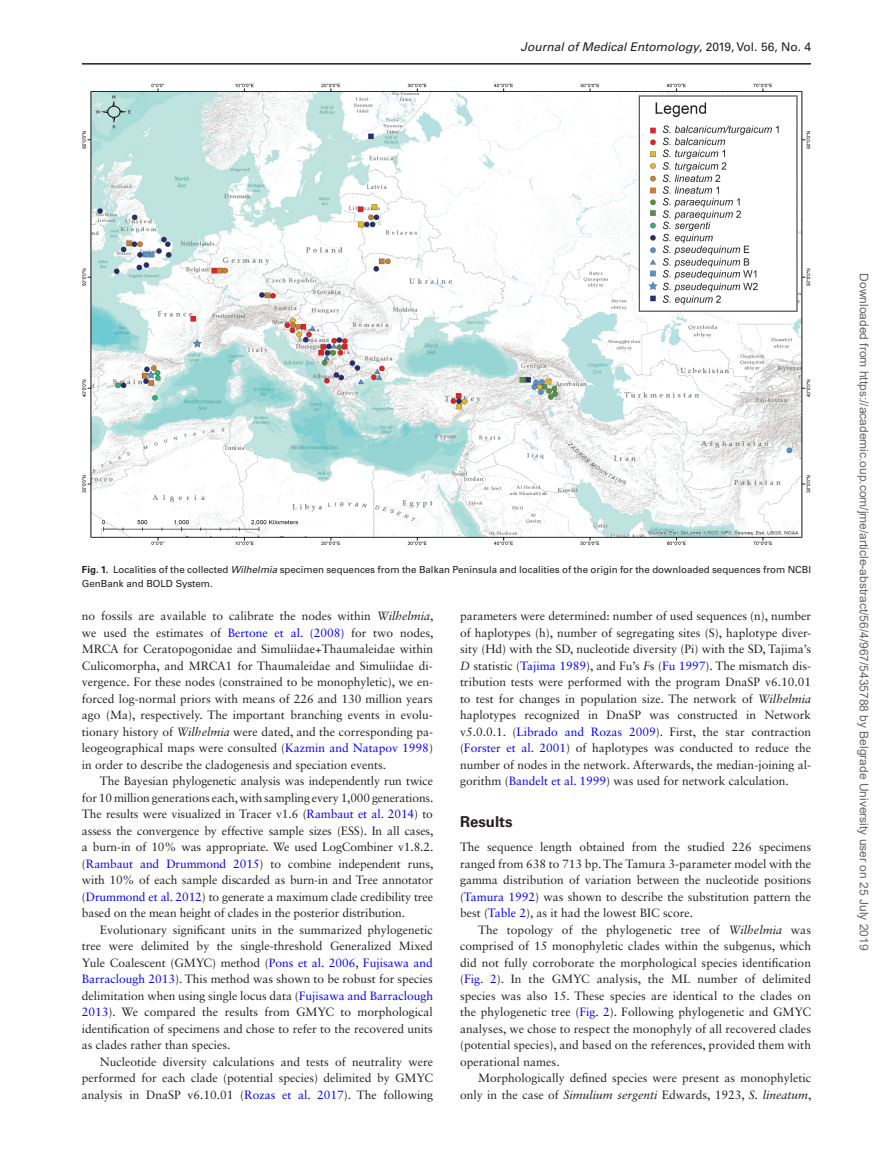
<style>
.page{position:relative;width:893px;height:1174px;background:#fff}
.page>*{position:absolute;margin:0;border:0;box-sizing:border-box;transform-origin:0 0}
.t1{font:700 15px "Univers LT Std";color:#231f20}
.t2{font:12px/16.5px "Sabon LT Std";color:#231f20;text-align:justify}
.t3{font:12px "Arial";color:#666}
.t4{font:italic 12px "Univers LT Std";color:#231f20}
.t5{font:9.75px/14.2px "Univers LT Std";color:#231f20}
.s1{font-style:normal}
.s2{font-weight:700}
.s3{font-style:italic}
.s4{color:#00f}
</style>
<div class="page">
<hr style="left:82px;top:63px;width:729px;height:2px;background:#231f20">
<img style="left:82px;top:83px;width:729px;height:462px">
<p class="t4" style="left:521px;top:40px;width:292px">Journal of Medical Entomology<span class="s1">, 2019, Vol. 56, No. 4</span></p>
<p class="t5" style="left:82px;top:562px;width:731px"><span class="s2">Fig. 1.</span> Localities of the collected <span class="s3">Wilhelmia</span> specimen sequences from the Balkan Peninsula and localities of the origin for the downloaded sequences from NCBI<br>GenBank and BOLD System.</p>
<p class="t2" style="left:82px;top:607px;width:353px">no fossils are available to calibrate the nodes within <span class="s3">Wilhelmia</span>, we used the estimates of <span class="s4">Bertone et al. (2008)</span> for two nodes, MRCA for Ceratopogonidae and Simuliidae+Thaumaleidae within Culicomorpha, and MRCA1 for Thaumaleidae and Simuliidae di&shy;vergence. For these nodes (constrained to be monophyletic), we en&shy;forced log-normal priors with means of 226 and 130 million years ago (Ma), respectively. The important branching events in evolu&shy;tionary history of <span class="s3">Wilhelmia</span> were dated, and the corresponding pa&shy;leogeographical maps were consulted (<span class="s4">Kazmin and Natapov 1998</span>) in order to describe the cladogenesis and speciation events.</p>
<p class="t2" style="left:82px;top:772px;width:353px;text-indent:18px">The Bayesian phylogenetic analysis was independently run twice for 10 million generations each, with sampling every 1,000 generations.<br>The results were visualized in Tracer v1.6 (<span class="s4">Rambaut et al. 2014</span>) to assess the convergence by effective sample sizes (ESS). In all cases, a burn-in of 10% was appropriate. We used LogCombiner v1.8.2. (<span class="s4">Rambaut and Drummond 2015</span>) to combine independent runs, with 10% of each sample discarded as burn-in and Tree annotator (<span class="s4">Drummond et al. 2012</span>) to generate a maximum clade credibility tree based on the mean height of clades in the posterior distribution.</p>
<p class="t2" style="left:82px;top:921px;width:353px;text-indent:18px">Evolutionary significant units in the summarized phylogenetic tree were delimited by the single-threshold Generalized Mixed Yule Coalescent (GMYC) method (<span class="s4">Pons et al. 2006</span>, <span class="s4">Fujisawa and Barraclough 2013</span>). This method was shown to be robust for species delimitation when using single locus data (<span class="s4">Fujisawa and Barraclough 2013</span>). We compared the results from GMYC to morphological identification of specimens and chose to refer to the recovered units as clades rather than species.</p>
<p class="t2" style="left:82px;top:1053px;width:353px;text-indent:18px">Nucleotide diversity calculations and tests of neutrality were performed for each clade (potential species) delimited by GMYC analysis in DnaSP v6.10.01 (<span class="s4">Rozas et al. 2017</span>). The following</p>
<p class="t2" style="left:460px;top:607px;width:353px">parameters were determined: number of used sequences (n), number of haplotypes (h), number of segregating sites (S), haplotype diver&shy;sity (Hd) with the SD, nucleotide diversity (Pi) with the SD, Tajima’s <span class="s3">D</span> statistic (<span class="s4">Tajima 1989</span>), and Fu’s <span class="s3">F</span>s (<span class="s4">Fu 1997</span>). The mismatch dis&shy;tribution tests were performed with the program DnaSP v6.10.01 to test for changes in population size. The network of <span class="s3">Wilhelmia </span>haplotypes recognized in DnaSP was constructed in Network v5.0.0.1. (<span class="s4">Librado and Rozas 2009</span>). First, the star contraction (<span class="s4">Forster et al. 2001</span>) of haplotypes was conducted to reduce the number of nodes in the network. Afterwards, the median-joining al&shy;gorithm (<span class="s4">Bandelt et al. 1999</span>) was used for network calculation.</p>
<p class="t1" style="left:460px;top:813px;width:54px">Results</p>
<p class="t2" style="left:460px;top:838px;width:353px">The sequence length obtained from the studied 226 specimens ranged from 638 to 713 bp. The Tamura 3-parameter model with the gamma distribution of variation between the nucleotide positions (<span class="s4">Tamura 1992</span>) was shown to describe the substitution pattern the best (<span class="s4">Table 2</span>), as it had the lowest BIC score.</p>
<p class="t2" style="left:460px;top:921px;width:353px;text-indent:18px">The topology of the phylogenetic tree of <span class="s3">Wilhelmia</span> was comprised of 15 monophyletic clades within the subgenus, which did not fully corroborate the morphological species identification (<span class="s4">Fig. 2</span>). In the GMYC analysis, the ML number of delimited species was also 15. These species are identical to the clades on the phylogenetic tree (<span class="s4">Fig. 2</span>). Following phylogenetic and GMYC analyses, we chose to respect the monophyly of all recovered clades (potential species), and based on the references, provided them with operational names.</p>
<p class="t2" style="left:460px;top:1069px;width:353px;text-align:right">Morphologically defined species were present as monophyletic only in the case of <span class="s3">Simulium sergenti</span> Edwards, 1923, <span class="s3">S. lineatum</span>,</p>
<p class="t3" style="left:868px;top:273px;width:678px;rotate:90deg">Downloaded from https://academic.oup.com/jme/article-abstract/56/4/967/5435788 by Belgrade University user on 25 July 2019</p>
</div>
